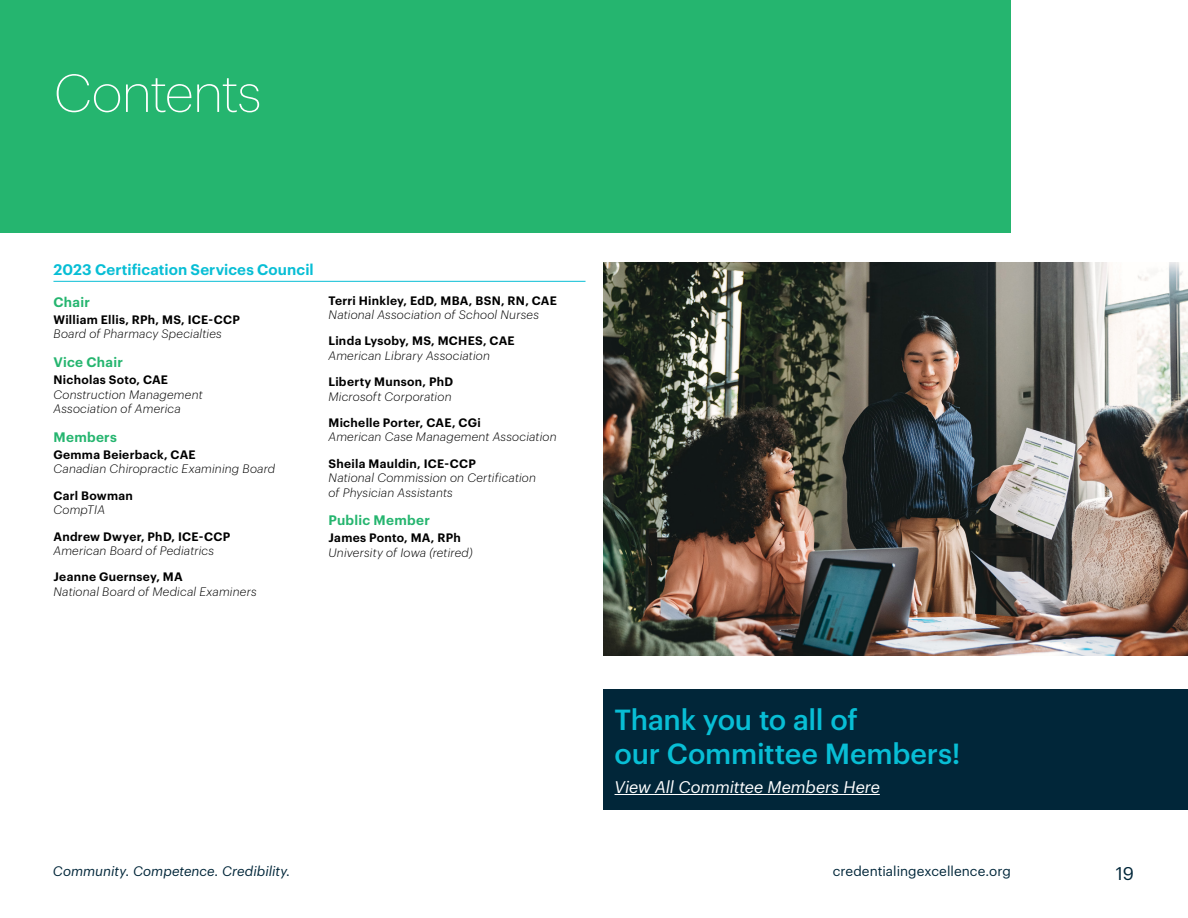
<style>
.page{position:relative;width:1188px;height:918px;background:#fff}
.page>*{position:absolute;margin:0;border:0;box-sizing:border-box;transform-origin:0 0}
.t1{font:200 52.5px "Graphik";letter-spacing:-.025em;color:#fff}
.t2{font:500 28.5px/34.2px "Graphik";letter-spacing:-.01em;color:#08bed5}
.t3{font:18px "Graphik";color:#012639}
.t4{font:italic 16.5px "Graphik";letter-spacing:-.005em;color:#fff}
.t5{font:600 15px "Graphik";letter-spacing:.005em;color:#08bed5}
.t6{font:italic 13.5px "Graphik";letter-spacing:.005em;color:#012639}
.t7{font:600 13.5px "Graphik";letter-spacing:.02em;color:#25b56f}
.t8{font:13.5px "Graphik";letter-spacing:.005em;color:#012639}
.t9{font:italic 300 12px/14.4px "Graphik";letter-spacing:.015em;color:#000}
.t10{font:600 12px "Graphik";letter-spacing:.025em;color:#000}
</style>
<div class="page">
<div style="left:0;top:0;width:1011px;height:232px;background:#25b56f"></div>
<hr style="left:53px;top:281px;width:533px;height:1px;background:#08bed5">
<div style="left:603px;top:689px;width:585px;height:121px;background:#012639"></div>
<hr style="left:615px;top:794px;width:265px;height:1px;background:#fff">
<img style="left:603px;top:263px;width:585px;height:392px">
<h1 class="t1" style="left:54px;top:55px;width:209px">Contents</h1>
<p class="t5" style="left:53px;top:258px;width:262px">2023 Certification Services Council</p>
<p class="t7" style="left:53px;top:291px;width:38px">Chair</p>
<p class="t10" style="left:53px;top:310px;width:188px">William Ellis, RPh, MS, ICE-CCP</p>
<p class="t9" style="left:53px;top:326px;width:170px">Board of Pharmacy Specialties</p>
<p class="t7" style="left:53px;top:352px;width:71px">Vice Chair</p>
<p class="t10" style="left:53px;top:371px;width:116px">Nicholas Soto, CAE</p>
<p class="t9" style="left:53px;top:386px;width:151px">Construction Management<br>Association of America</p>
<p class="t7" style="left:53px;top:426px;width:65px">Members</p>
<p class="t10" style="left:53px;top:445px;width:144px">Gemma Beierback, CAE</p>
<p class="t9" style="left:53px;top:461px;width:223px">Canadian Chiropractic Examining Board</p>
<p class="t10" style="left:53px;top:486px;width:81px">Carl Bowman</p>
<p class="t9" style="left:53px;top:502px;width:53px">CompTIA</p>
<p class="t10" style="left:53px;top:527px;width:178px">Andrew Dwyer, PhD, ICE-CCP</p>
<p class="t9" style="left:53px;top:543px;width:162px">American Board of Pediatrics</p>
<p class="t10" style="left:53px;top:568px;width:131px">Jeanne Guernsey, MA</p>
<p class="t9" style="left:53px;top:583px;width:205px">National Board of Medical Examiners</p>
<p class="t10" style="left:329px;top:291px;width:230px">Terri Hinkley, EdD, MBA, BSN, RN, CAE</p>
<p class="t9" style="left:329px;top:306px;width:212px">National Association of School Nurses</p>
<p class="t10" style="left:329px;top:332px;width:188px">Linda Lysoby, MS, MCHES, CAE</p>
<p class="t9" style="left:329px;top:347px;width:163px">American Library Association</p>
<p class="t10" style="left:329px;top:373px;width:126px">Liberty Munson, PhD</p>
<p class="t9" style="left:329px;top:388px;width:125px">Microsoft Corporation</p>
<p class="t10" style="left:329px;top:413px;width:154px">Michelle Porter, CAE, CGi</p>
<p class="t9" style="left:329px;top:429px;width:230px">American Case Management Association</p>
<p class="t10" style="left:329px;top:454px;width:149px">Sheila Mauldin, ICE-CCP</p>
<p class="t9" style="left:329px;top:470px;width:209px">National Commission on Certification of Physician Assistants</p>
<p class="t7" style="left:328px;top:510px;width:103px">Public Member</p>
<p class="t10" style="left:328px;top:529px;width:134px">James Ponto, MA, RPh</p>
<p class="t9" style="left:328px;top:544px;width:146px">University of Iowa (retired)</p>
<h2 class="t2" style="left:615px;top:700px;width:347px">Thank you to all of<br>our Committee Members!</h2>
<h3 class="t4" style="left:615px;top:774px;width:267px">View All Committee Members Here</h3>
<p class="t6" style="left:53px;top:861px;width:239px">Community. Competence. Credibility.</p>
<p class="t8" style="left:833px;top:861px;width:180px">credentialingexcellence.org</p>
<h3 class="t3" style="left:1116px;top:860px;width:20px">19</h3>
</div>
